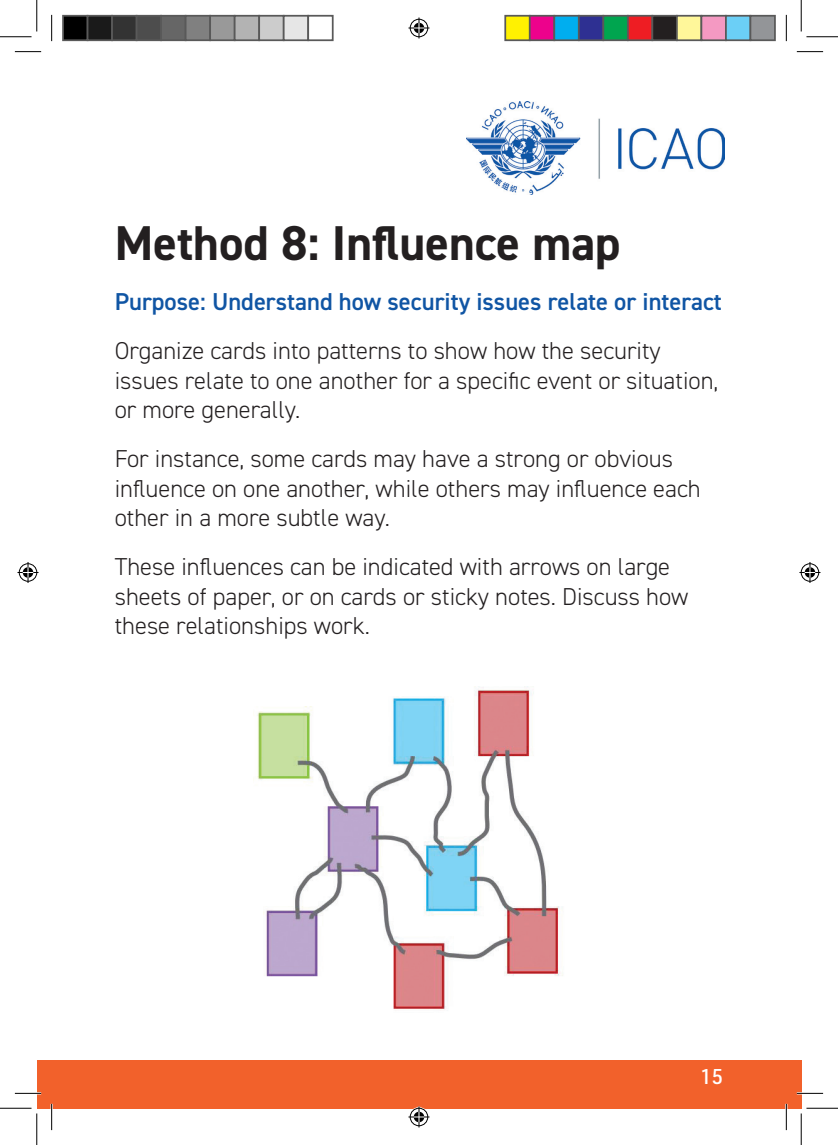
<style>
.page{position:relative;width:838px;height:1145px;background:#fff}
.page>*{position:absolute;margin:0;border:0;box-sizing:border-box;transform-origin:0 0}
.t1{font:700 49px "DIN2014";color:#231f20}
.t2{font:300 24.5px/29.4px "DIN2014";color:#231f20}
.t3{font:600 24.5px "DIN2014";color:#1055a4}
.t4{font:500 21px "URWDIN";color:#fff}
</style>
<div class="page">
<img style="left:253px;top:686px;width:310px;height:324px">
<div style="left:37px;top:1060px;width:764px;height:48px;background:#f2612b"></div>
<img style="left:466px;top:101px;width:258px;height:93px">
<hr style="left:15px;top:1092px;width:26px;height:2px;background:#fff">
<hr style="left:796px;top:1092px;width:27px;height:2px;background:#fff">
<hr style="left:51px;top:1104px;width:2px;height:26px;background:#fff">
<hr style="left:785px;top:1104px;width:2px;height:26px;background:#fff">
<svg style="left:15px;top:51px;width:26px;height:1px"></svg>
<svg style="left:796px;top:51px;width:27px;height:1px"></svg>
<svg style="left:15px;top:1093px;width:26px;height:1px"></svg>
<svg style="left:796px;top:1093px;width:27px;height:1px"></svg>
<svg style="left:51px;top:15px;width:1px;height:26px"></svg>
<svg style="left:51px;top:1104px;width:1px;height:26px"></svg>
<svg style="left:786px;top:15px;width:1px;height:26px"></svg>
<svg style="left:786px;top:1104px;width:1px;height:26px"></svg>
<hr style="left:0;top:36px;width:32px;height:1px;background:#000">
<hr style="left:806px;top:36px;width:31px;height:1px;background:#000">
<hr style="left:0;top:1108px;width:32px;height:1px;background:#000">
<hr style="left:806px;top:1108px;width:31px;height:1px;background:#000">
<hr style="left:36px;top:0;width:1px;height:31px;background:#000">
<hr style="left:36px;top:1113px;width:1px;height:32px;background:#000">
<hr style="left:800px;top:0;width:1px;height:31px;background:#000">
<hr style="left:800px;top:1113px;width:1px;height:32px;background:#000">
<svg style="left:408px;top:18px;width:21px;height:21px"></svg>
<svg style="left:408px;top:1106px;width:21px;height:21px"></svg>
<svg style="left:18px;top:562px;width:21px;height:21px"></svg>
<svg style="left:799px;top:562px;width:21px;height:21px"></svg>
<div style="left:63px;top:16px;width:25px;height:24px;background:#000"></div>
<div style="left:62px;top:15px;width:26px;height:26px;border:2px solid #595959"></div>
<div style="left:88px;top:16px;width:24px;height:24px;background:#1a1a1a"></div>
<div style="left:87px;top:15px;width:26px;height:26px;border:2px solid #595959"></div>
<div style="left:112px;top:16px;width:25px;height:24px;background:#333"></div>
<div style="left:111px;top:15px;width:26px;height:26px;border:2px solid #595959"></div>
<div style="left:137px;top:16px;width:24px;height:24px;background:#4d4d4d"></div>
<div style="left:136px;top:15px;width:26px;height:26px;border:2px solid #595959"></div>
<div style="left:161px;top:16px;width:25px;height:24px;background:#666"></div>
<div style="left:160px;top:15px;width:26px;height:26px;border:2px solid #595959"></div>
<div style="left:186px;top:16px;width:24px;height:24px;background:#808080"></div>
<div style="left:185px;top:15px;width:26px;height:26px;border:2px solid #595959"></div>
<div style="left:210px;top:16px;width:25px;height:24px;background:#999"></div>
<div style="left:209px;top:15px;width:26px;height:26px;border:2px solid #595959"></div>
<div style="left:235px;top:16px;width:24px;height:24px;background:#b3b3b3"></div>
<div style="left:234px;top:15px;width:26px;height:26px;border:2px solid #595959"></div>
<div style="left:259px;top:16px;width:25px;height:24px;background:#ccc"></div>
<div style="left:258px;top:15px;width:26px;height:26px;border:2px solid #595959"></div>
<div style="left:284px;top:16px;width:24px;height:24px;background:#e6e6e6"></div>
<div style="left:283px;top:15px;width:26px;height:26px;border:2px solid #595959"></div>
<div style="left:307px;top:15px;width:26px;height:26px;border:2px solid #595959"></div>
<div style="left:505px;top:16px;width:24px;height:24px;background:#fff101"></div>
<div style="left:504px;top:15px;width:26px;height:26px;border:2px solid #595959"></div>
<div style="left:529px;top:16px;width:25px;height:24px;background:#ed028c"></div>
<div style="left:529px;top:15px;width:26px;height:26px;border:2px solid #595959"></div>
<div style="left:554px;top:16px;width:24px;height:24px;background:#00aeef"></div>
<div style="left:553px;top:15px;width:26px;height:26px;border:2px solid #595959"></div>
<div style="left:578px;top:16px;width:25px;height:24px;background:#2e3092"></div>
<div style="left:578px;top:15px;width:26px;height:26px;border:2px solid #595959"></div>
<div style="left:603px;top:16px;width:24px;height:24px;background:#00a54f"></div>
<div style="left:602px;top:15px;width:26px;height:26px;border:2px solid #595959"></div>
<div style="left:627px;top:16px;width:25px;height:24px;background:#ee1d23"></div>
<div style="left:627px;top:15px;width:26px;height:26px;border:2px solid #595959"></div>
<div style="left:652px;top:16px;width:24px;height:24px;background:#231f20"></div>
<div style="left:651px;top:15px;width:26px;height:26px;border:2px solid #595959"></div>
<div style="left:676px;top:16px;width:25px;height:24px;background:#fff79a"></div>
<div style="left:676px;top:15px;width:26px;height:26px;border:2px solid #595959"></div>
<div style="left:701px;top:16px;width:24px;height:24px;background:#f499c2"></div>
<div style="left:700px;top:15px;width:26px;height:26px;border:2px solid #595959"></div>
<div style="left:725px;top:16px;width:25px;height:24px;background:#6bcff6"></div>
<div style="left:725px;top:15px;width:26px;height:26px;border:2px solid #595959"></div>
<div style="left:750px;top:16px;width:24px;height:24px;background:#939598"></div>
<div style="left:749px;top:15px;width:26px;height:26px;border:2px solid #595959"></div>
<h1 class="t1" style="left:115px;top:211px;width:507px">Method 8: Influence map</h1>
<p class="t3" style="left:115px;top:285px;width:608px">Purpose: Understand how security issues relate or interact</p>
<p class="t2" style="left:115px;top:336px;width:605px">Organize cards into patterns to show how the security issues relate to one another for a specific event or situation, or more generally.</p>
<p class="t2" style="left:115px;top:444px;width:587px">For instance, some cards may have a strong or obvious influence on one another, while others may influence each other in a more subtle way.</p>
<p class="t2" style="left:115px;top:552px;width:575px">These influences can be indicated with arrows on large sheets of paper, or on cards or sticky notes. Discuss how these relationships work.</p>
<p class="t4" style="left:700px;top:1062px;width:24px">15</p>
</div>
